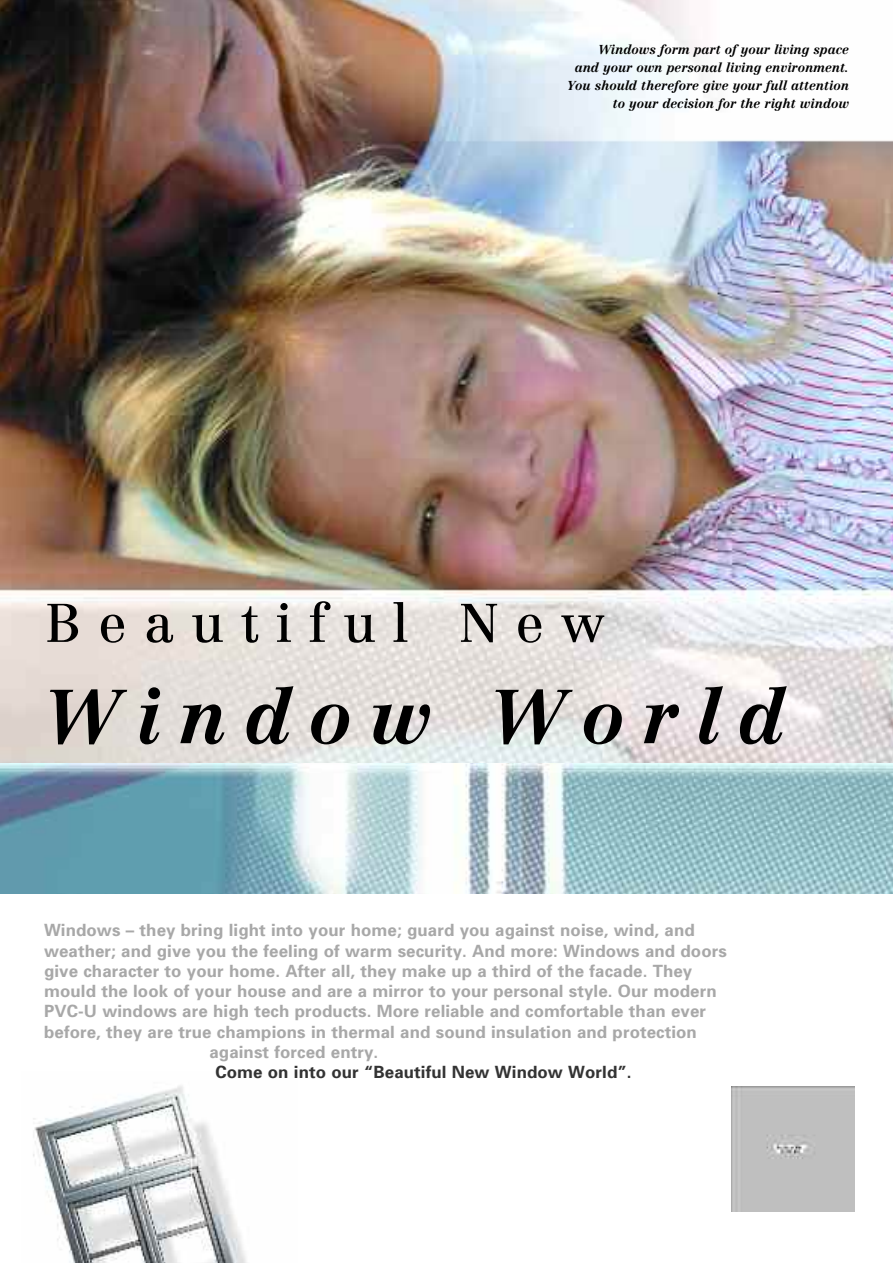
<style>
.page{position:relative;width:893px;height:1263px;background:#fff}
.page>*{position:absolute;margin:0;border:0;box-sizing:border-box;transform-origin:0 0}
.t1{font:italic 700 75px "Centennial";letter-spacing:.23em;color:#000}
.t2{font:53.4px "Centennial Roman";letter-spacing:.315em;color:#000}
.t3{font:700 16.8px "Univers";letter-spacing:.005em;color:#a8a8a8}
.t4{font:700 16.8px "Univers";letter-spacing:.005em;color:#333}
.t5{font:italic 700 12.75px/18px "Centennial";color:#000;text-align:right}
</style>
<div class="page">
<img style="left:0;top:0;width:893px;height:764px">
<img style="left:0;top:764px;width:893px;height:129px">
<img style="left:33px;top:1085px;width:214px;height:178px">
<div style="left:732px;top:1086px;width:122px;height:125px;background:#bfbfbf"></div>
<p class="t5" style="left:567px;top:40px;width:283px">Windows form part of your living space<br>and your own personal living environment.<br>You should therefore give your full attention to your decision for the right window</p>
<h2 class="t2" style="left:45px;top:592px;width:561px">Beautiful New</h2>
<h1 class="t1" style="left:45px;top:673px;width:741px">Window World</h1>
<p class="t3" style="left:44px;top:921px;width:652px">Windows – they bring light into your home; guard you against noise, wind, and</p>
<p class="t3" style="left:44px;top:941px;width:684px">weather; and give you the feeling of warm security. And more: Windows and doors</p>
<p class="t3" style="left:44px;top:961px;width:650px">give character to your home. After all, they make up a third of the facade. They</p>
<p class="t3" style="left:44px;top:981px;width:674px">mould the look of your house and are a mirror to your personal style. Our modern</p>
<p class="t3" style="left:44px;top:1002px;width:663px">PVC-U windows are high tech products. More reliable and comfortable than ever</p>
<p class="t3" style="left:44px;top:1022px;width:654px">before, they are true champions in thermal and sound insulation and protection</p>
<p class="t3" style="left:209px;top:1042px;width:170px">against forced entry.</p>
<p class="t4" style="left:215px;top:1062px;width:418px">Come on into our “Beautiful New Window World”.</p>
</div>
